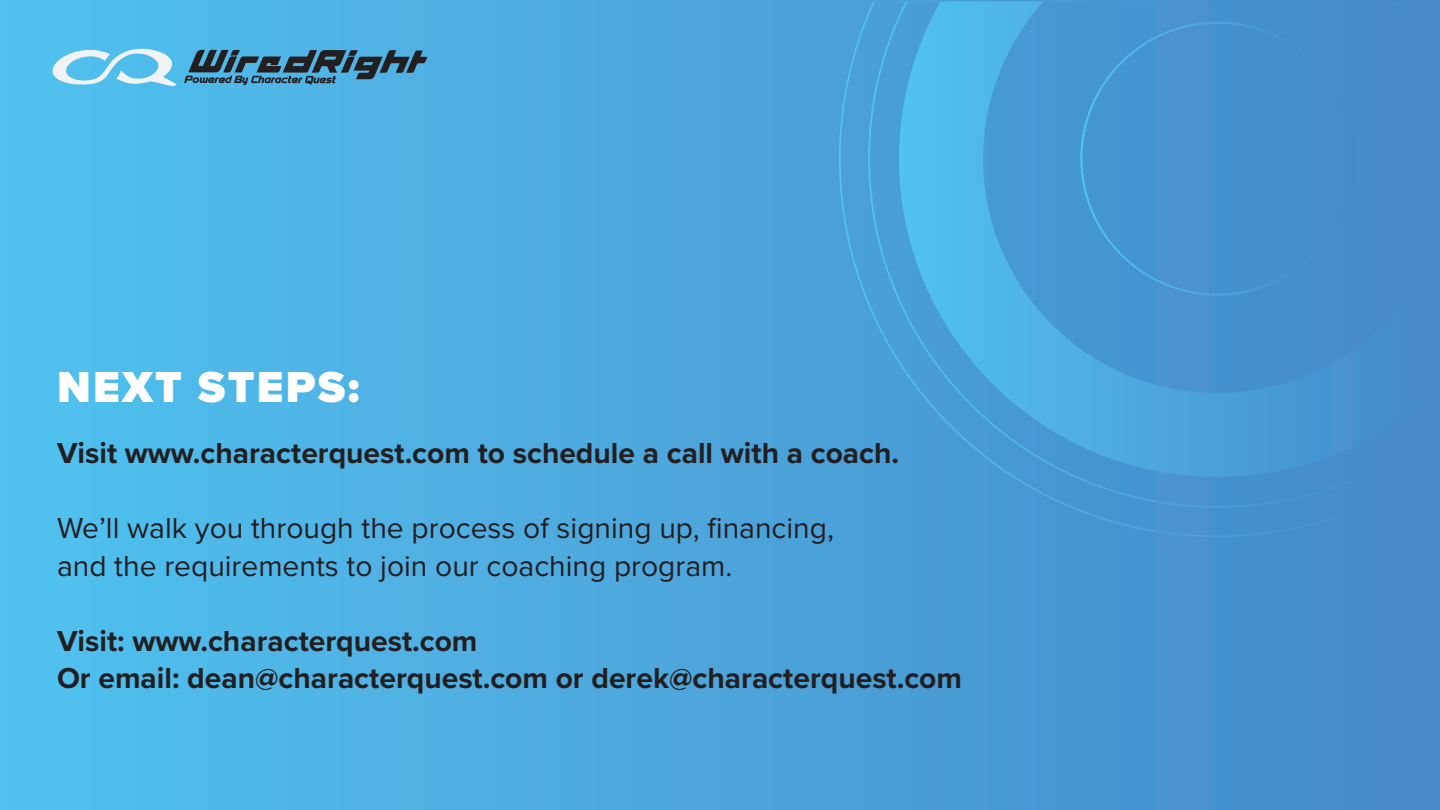
<style>
.page{position:relative;width:1440px;height:810px;background:#fff}
.page>*{position:absolute;margin:0;border:0;box-sizing:border-box;transform-origin:0 0}
.t1{font:900 45px "Proxima Nova";letter-spacing:.05em;color:#fff}
.t2{font:700 30px "Proxima Nova";color:#231f20}
.t3{font:30px "Proxima Nova";color:#231f20}
</style>
<div class="page">
<div style="left:0;top:0;width:1440px;height:810px;background:linear-gradient(to right,#52c1ef,#4488c8)"></div>
<svg style="left:839px;top:2px;width:601px;height:535px;background:#489ad3"></svg>
<svg style="left:868px;top:2px;width:572px;height:506px;background:#4799d3"></svg>
<svg style="left:33px;top:39px;width:145px;height:47px"></svg>
<svg style="left:184px;top:50px;width:244px;height:35px;background:#3b738f"></svg>
<p class="t1" style="left:57px;top:354px;width:304px">NEXT STEPS:</p>
<p class="t2" style="left:57px;top:431px;width:844px">Visit www.characterquest.com to schedule a call with a coach.</p>
<p class="t3" style="left:57px;top:506px;width:778px">We’ll walk you through the process of signing up, financing,</p>
<p class="t3" style="left:57px;top:543px;width:677px">and the requirements to join our coaching program.</p>
<p class="t2" style="left:57px;top:618px;width:422px">Visit: www.characterquest.com</p>
<p class="t2" style="left:57px;top:656px;width:907px">Or email: dean@characterquest.com or derek@characterquest.com</p>
</div>
